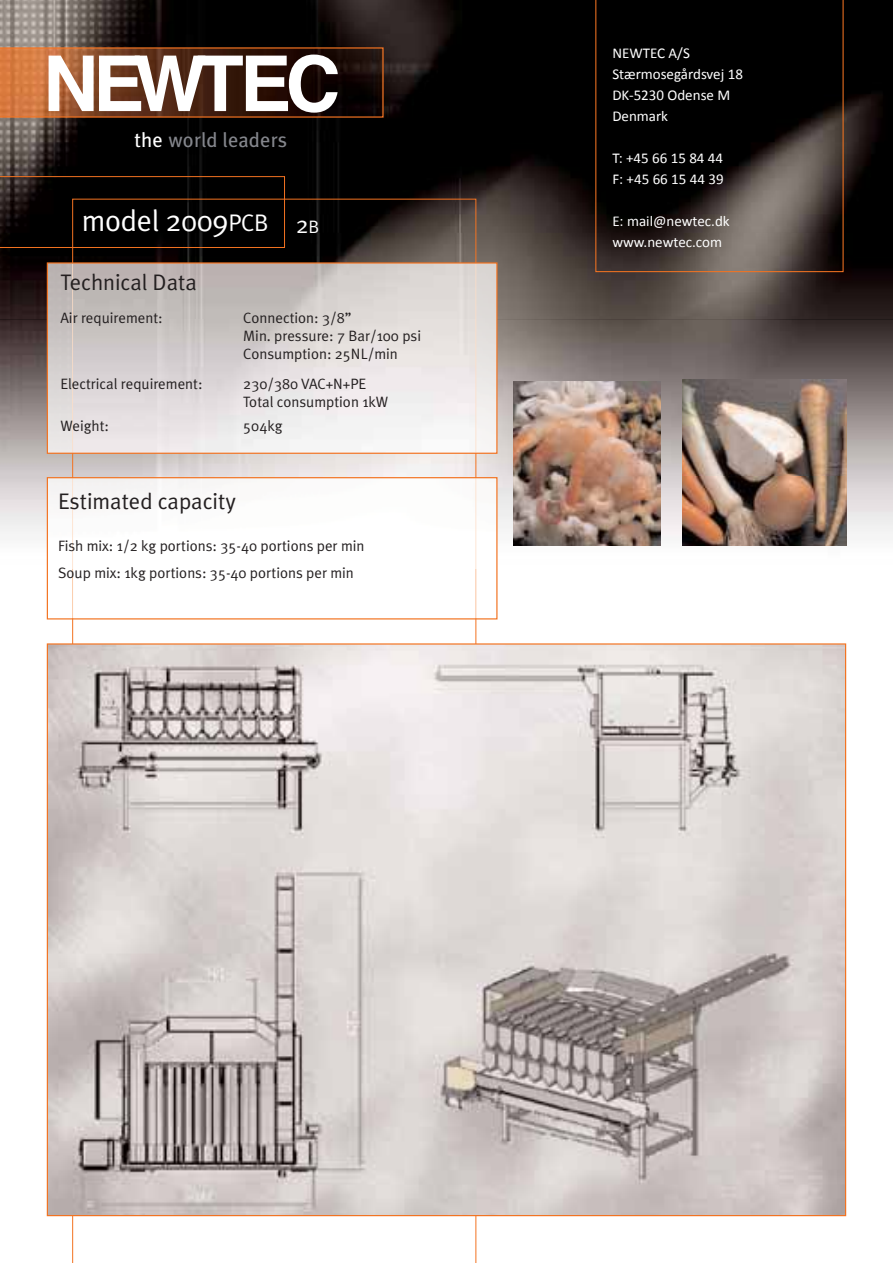
<style>
.page{position:relative;width:893px;height:1263px;background:#fff}
.page>*{position:absolute;margin:0;border:0;box-sizing:border-box;transform-origin:0 0}
.t1{font:30px "Meta Plus Normal";letter-spacing:-.01em;color:#fff}
.t2{font:24px "Meta Plus Normal";color:#fff}
.t3{font:22.5px "Meta Plus Normal";color:#231f20}
.t4{font:20.4px "Meta Plus";letter-spacing:.005em;color:#84868c}
.t5{font:15px/18px "Meta Plus Normal";color:#231f20}
.t6{font:15px/21px "Calibri";color:#fff}
.s1{color:#fff}
.s2{font-size:24px}
.s3{font-size:18px}
</style>
<div class="page">
<img style="left:0;top:0;width:893px;height:233px">
<img style="left:0;top:233px;width:893px;height:336px">
<svg style="left:595px;top:0;width:249px;height:272px;background:#1e1a17"></svg>
<svg style="left:0;top:176px;width:285px;height:72px;background:#110906"></svg>
<svg style="left:0;top:47px;width:384px;height:71px"></svg>
<svg style="left:72px;top:199px;width:404px;height:1064px"></svg>
<img style="left:49px;top:264px;width:446px;height:188px">
<hr style="left:72px;top:264px;width:1px;height:189px;background:#fedec7">
<hr style="left:475px;top:264px;width:1px;height:189px;background:#fedec7">
<div style="left:47px;top:262px;width:450px;height:192px;border:1px solid #f37321"></div>
<img style="left:49px;top:479px;width:446px;height:86px">
<svg style="left:49px;top:565px;width:446px;height:52px"></svg>
<hr style="left:72px;top:478px;width:1px;height:140px;background:#fedec7">
<hr style="left:475px;top:478px;width:1px;height:140px;background:#fedec7">
<div style="left:47px;top:477px;width:450px;height:142px;border:1px solid #f37321"></div>
<img style="left:49px;top:645px;width:795px;height:569px">
<img style="left:682px;top:380px;width:164px;height:165px">
<img style="left:513px;top:382px;width:147px;height:163px">
<h3 class="t4" style="left:135px;top:130px;width:154px"><span class="s1">the</span> world leaders</h3>
<h1 class="t1" style="left:82px;top:209px;width:188px">model 2009<span class="s2">PCB</span></h1>
<h2 class="t2" style="left:296px;top:215px;width:25px">2<span class="s3">B</span></h2>
<h3 class="t3" style="left:60px;top:274px;width:138px">Technical Data</h3>
<p class="t5" style="left:60px;top:310px;width:104px">Air requirement:</p>
<p class="t5" style="left:243px;top:310px;width:179px">Connection: 3/8”<br>Min. pressure: 7 Bar/100 psi<br>Consumption: 25NL/min</p>
<p class="t5" style="left:60px;top:376px;width:144px">Electrical requirement:</p>
<p class="t5" style="left:243px;top:376px;width:146px">230/380 VAC+N+PE<br>Total consumption 1kW</p>
<p class="t5" style="left:60px;top:418px;width:50px">Weight:</p>
<p class="t5" style="left:243px;top:418px;width:41px">504kg</p>
<h3 class="t3" style="left:58px;top:492px;width:179px">Estimated capacity</h3>
<p class="t5" style="left:58px;top:533px;width:308px;line-height:27px">Fish mix: 1/2 kg portions: 35-40 portions per min<br>Soup mix: 1kg portions: 35-40 portions per min</p>
<p class="t6" style="left:612px;top:42px;width:132px">NEWTEC A/S<br>Stærmosegårdsvej 18<br>DK-5230 Odense M<br>Denmark</p>
<p class="t6" style="left:612px;top:147px;width:113px">T: +45 66 15 84 44<br>F: +45 66 15 44 39</p>
<p class="t6" style="left:612px;top:210px;width:119px">E: mail@newtec.dk www.newtec.com</p>
</div>
